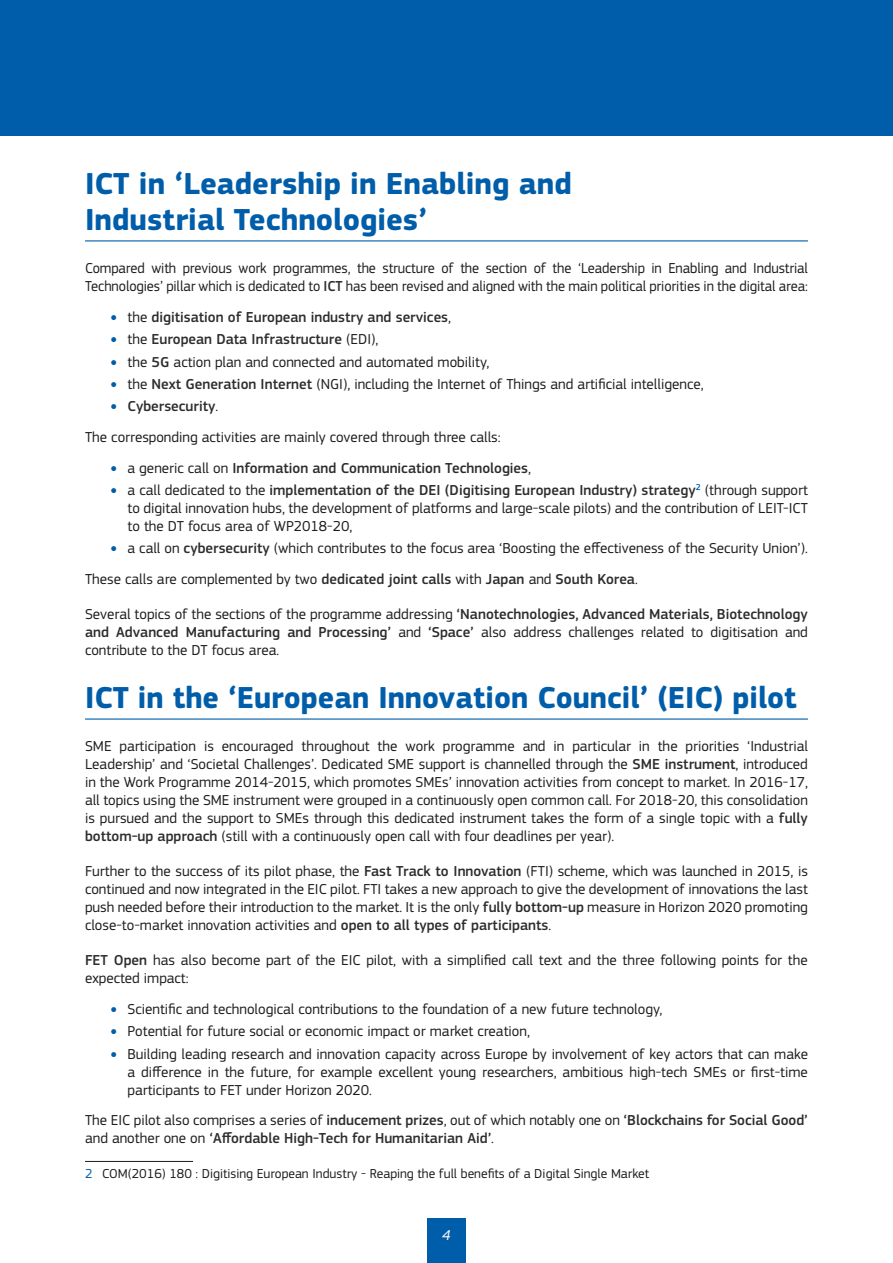
<style>
.page{position:relative;width:893px;height:1263px;background:#fff}
.page>*{position:absolute;margin:0;border:0;box-sizing:border-box;transform-origin:0 0}
.Titre{font:700 31.5px/36px "EC Square Sans Pro";color:#005da9}
.Texte{font:15px/18px "EC Square Sans Pro";color:#1d1d1b;text-align:justify}
.Texte-2{font:500 15px/18px "EC Square Sans Pro";color:#2e2d2c}
.Texte-3{font:15px/18px "EC Square Sans Pro";color:#1d1d1b;scale:.96 1}
.t1{font:italic 15px "EC Square Sans Pro";color:#fff}
.Footnote{font:13.5px "EC Square Sans Pro";color:#1d1d1b}
.s1{font-weight:500;color:#2e2d2c}
.s2{font-weight:900;color:#005da9}
.s3{font-weight:400;color:#1d1d1b}
.s4{color:#005da9}
</style>
<div class="page">
<div style="left:0;top:0;width:893px;height:136px;background:#005da9"></div>
<div style="left:427px;top:1218px;width:39px;height:45px;background:#005da9"></div>
<hr style="left:85px;top:240px;width:723px;height:1px;background:#005da9">
<hr style="left:85px;top:718px;width:723px;height:2px;background:#005da9">
<hr style="left:85px;top:1161px;width:108px;height:1px;background:#1d1d1b">
<p class="Titre" style="left:85px;top:166px;width:488px">ICT in ‘Leadership in Enabling and<br>Industrial Technologies’</p>
<p class="Texte-3" style="left:85px;top:259px;width:755px">Compared with previous work programmes, the structure of the section of the ‘Leadership in Enabling and Industrial<br>Technologies’ pillar which is dedicated to <span class="s1">ICT</span> has been revised and aligned with the main political priorities in the digital area:</p>
<p class="Texte-2" style="left:111px;top:308px;width:342px"><span class="s2">•</span> <span class="s3">the</span> digitisation of European industry and services<span class="s3">,</span></p>
<p class="Texte-2" style="left:111px;top:331px;width:269px"><span class="s2">•</span> <span class="s3">the</span> European Data Infrastructure <span class="s3">(EDI),</span></p>
<p class="Texte" style="left:111px;top:353px;width:380px"><span class="s2">•</span> the <span class="s1">5G</span> action plan and connected and automated mobility,</p>
<p class="Texte" style="left:111px;top:375px;width:595px"><span class="s2">•</span> the <span class="s1">Next Generation Internet</span> (NGI), including the Internet of Things and artificial intelligence,</p>
<p class="Texte-2" style="left:111px;top:397px;width:109px"><span class="s2">•</span> Cybersecurity<span class="s3">.</span></p>
<p class="Texte" style="left:85px;top:428px;width:417px">The corresponding activities are mainly covered through three calls:</p>
<p class="Texte-2" style="left:111px;top:459px;width:422px"><span class="s2">•</span> <span class="s3">a generic call on</span> Information and Communication Technologies<span class="s3">,</span></p>
<p class="Texte" style="left:128px;top:481px;width:682px;text-indent:-17px"><span class="s2">•</span> a call dedicated to the <span class="s1">implementation of the DEI (Digitising European Industry) strategy</span><sup>2</sup> (through support to digital innovation hubs, the development of platforms and large-scale pilots) and the contribution of LEIT-ICT to the DT focus area of WP2018-20,</p>
<p class="Texte" style="left:111px;top:539px;width:699px"><span class="s2">•</span> a call on <span class="s1">cybersecurity</span> (which contributes to the focus area ‘Boosting the effectiveness of the Security Union’).</p>
<p class="Texte" style="left:85px;top:570px;width:554px">These calls are complemented by two <span class="s1">dedicated joint calls</span> with <span class="s1">Japan</span> and <span class="s1">South Korea</span>.</p>
<p class="Texte" style="left:85px;top:605px;width:724px">Several topics of the sections of the programme addressing <span class="s1">‘Nanotechnologies, Advanced Materials, Biotechnology and Advanced Manufacturing and Processing’</span> and <span class="s1">‘Space’</span> also address challenges related to digitisation and contribute to the DT focus area.</p>
<p class="Titre" style="left:85px;top:680px;width:713px">ICT in the ‘European Innovation Council’ (EIC) pilot</p>
<p class="Texte" style="left:85px;top:737px;width:724px">SME participation is encouraged throughout the work programme and in particular in the priorities ‘Industrial Leadership’ and ‘Societal Challenges’. Dedicated SME support is channelled through the <span class="s1">SME instrument</span>, introduced in the Work Programme 2014-2015, which promotes SMEs’ innovation activities from concept to market. In 2016-17, all topics using the SME instrument were grouped in a continuously open common call. For 2018-20, this consolidation is pursued and the support to SMEs through this dedicated instrument takes the form of a single topic with a <span class="s1">fully bottom-up approach</span> (still with a continuously open call with four deadlines per year).</p>
<p class="Texte" style="left:85px;top:862px;width:724px">Further to the success of its pilot phase, the <span class="s1">Fast Track to Innovation</span> (FTI) scheme, which was launched in 2015, is continued and now integrated in the EIC pilot. FTI takes a new approach to give the development of innovations the last push needed before their introduction to the market. It is the only <span class="s1">fully bottom-up</span> measure in Horizon 2020 promoting close-to-market innovation activities and <span class="s1">open to all types of participants</span>.</p>
<p class="Texte" style="left:85px;top:951px;width:724px"><span class="s1">FET Open</span> has also become part of the EIC pilot, with a simplified call text and the three following points for the expected impact:</p>
<p class="Texte" style="left:111px;top:1000px;width:553px"><span class="s2">•</span> Scientific and technological contributions to the foundation of a new future technology,</p>
<p class="Texte" style="left:111px;top:1022px;width:421px"><span class="s2">•</span> Potential for future social or economic impact or market creation,</p>
<p class="Texte" style="left:128px;top:1045px;width:682px;text-indent:-17px"><span class="s2">•</span> Building leading research and innovation capacity across Europe by involvement of key actors that can make a difference in the future, for example excellent young researchers, ambitious high-tech SMEs or first-time participants to FET under Horizon 2020.</p>
<p class="Texte-2" style="left:85px;top:1112px;width:724px"><span class="s3">The EIC pilot also comprises a series of</span> inducement prizes<span class="s3">, out of which notably one on</span> ‘Blockchains for Social Good’ <span class="s3">and another one on</span> ‘Affordable High-Tech for Humanitarian Aid’<span class="s3">.</span></p>
<p class="Footnote" style="left:85px;top:1165px;width:566px"><span class="s4">2</span> COM(2016) 180 : Digitising European Industry - Reaping the full benefits of a Digital Single Market</p>
<p class="t1" style="left:442px;top:1227px;width:10px">4</p>
</div>
